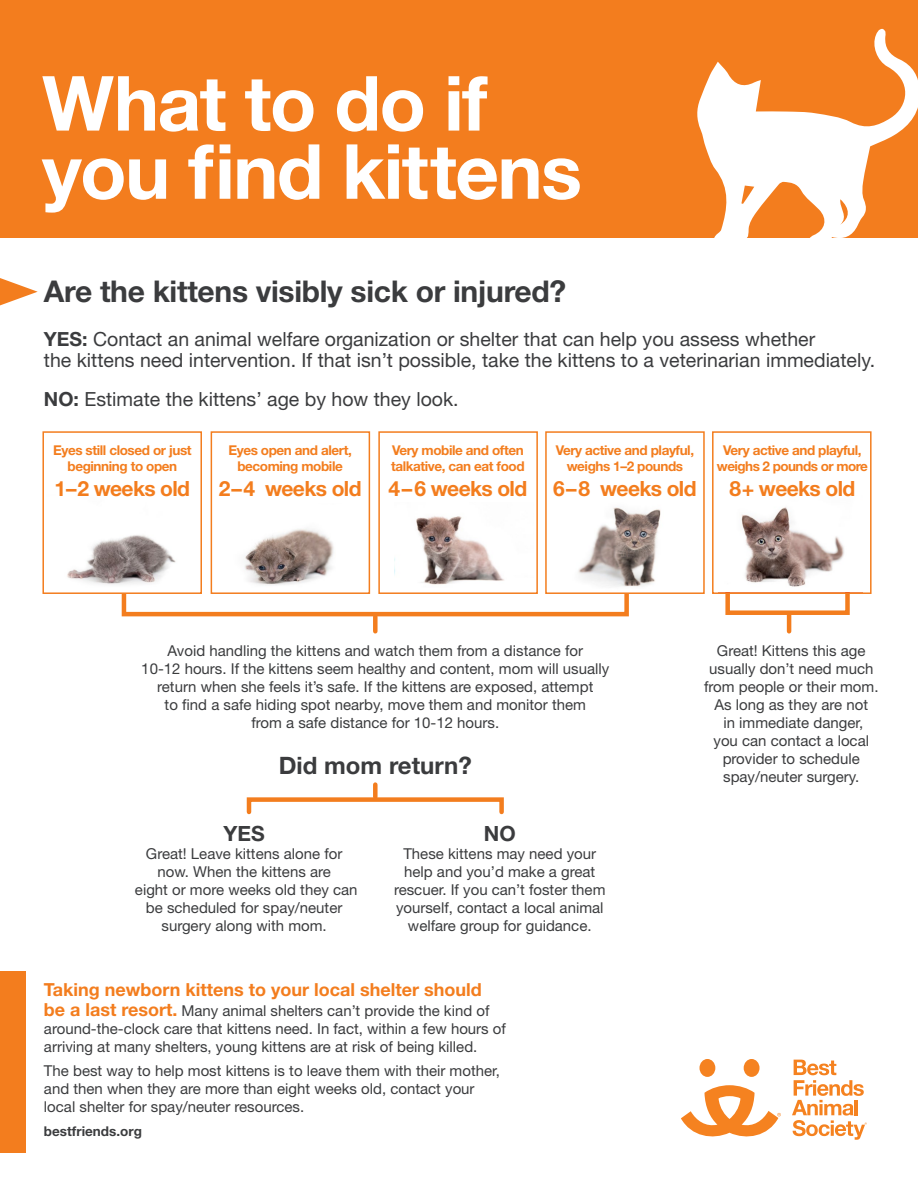
<style>
.page{position:relative;width:918px;height:1188px;background:#fff}
.page>*{position:absolute;margin:0;border:0;box-sizing:border-box;transform-origin:0 0}
.t1{font:700 76.05px/68.2px "Helvetica Neue LT Std";letter-spacing:-.02em;color:#fff}
.t2{font:700 30px "Helvetica Neue LT Std";letter-spacing:-.01em;color:#3b3c3e}
.t3{font:700 24px "Helvetica Neue LT Std";color:#3b3c3e}
.t4{font:700 21px "Helvetica Neue LT Std";letter-spacing:-.03em;color:#f37d1e}
.t5{font:700 21px "Helvetica Neue LT Std";color:#3b3c3e}
.t6{font:19.5px/21px "Helvetica Neue LT Std";color:#3b3c3e}
.t7{font:700 18px "Helvetica Neue LT Std";color:#f37d1e}
.t8{font:15px/18px "Helvetica Neue LT Std";color:#3b3c3e;text-align:center}
.t9{font:700 13.5px/16.2px "Helvetica Neue LT Std";letter-spacing:-.03em;color:#f37d1e;text-align:center}
.t10{font:700 13.5px "Helvetica Neue LT Std";color:#3b3c3e}
.s1{font-weight:700}
.s2{font-weight:700;font-size:18px;color:#f37d1e}
</style>
<div class="page">
<div style="left:0;top:0;width:918px;height:238px;background:#f37d1e"></div>
<div style="left:0;top:971px;width:26px;height:182px;background:#f37d1e"></div>
<div style="left:122px;top:592px;width:507px;height:24px;border:4px solid #f37d1e"></div>
<div style="left:42px;top:431px;width:160px;height:163px;border:2px solid #f37d1e"></div>
<div style="left:211px;top:431px;width:159px;height:163px;border:2px solid #f37d1e"></div>
<div style="left:378px;top:431px;width:160px;height:163px;border:2px solid #f37d1e"></div>
<div style="left:545px;top:431px;width:160px;height:163px;border:2px solid #f37d1e"></div>
<div style="left:712px;top:431px;width:160px;height:163px;border:2px solid #f37d1e"></div>
<div style="left:373px;top:617px;width:5px;height:14px;background:#f37d1e"></div>
<hr style="left:787px;top:615px;width:4px;height:16px;background:#f37d1e">
<svg style="left:697px;top:29px;width:221px;height:209px"></svg>
<svg style="left:0;top:278px;width:38px;height:27px"></svg>
<img style="left:550px;top:507px;width:150px;height:85px">
<img style="left:394px;top:516px;width:110px;height:69px">
<img style="left:244px;top:528px;width:90px;height:57px">
<img style="left:67px;top:535px;width:109px;height:50px">
<div style="left:725px;top:590px;width:125px;height:25px;border:4px solid #f37d1e"></div>
<img style="left:718px;top:507px;width:145px;height:85px">
<div style="left:247px;top:797px;width:257px;height:17px;border:4px solid #f37d1e"></div>
<div style="left:373px;top:785px;width:5px;height:12px;background:#f37d1e"></div>
<div style="left:700px;top:1059px;width:15px;height:18px;background:#f58220;border-radius:50%"></div>
<div style="left:744px;top:1059px;width:16px;height:18px;background:#f58220;border-radius:50%"></div>
<svg style="left:681px;top:1085px;width:100px;height:52px"></svg>
<svg style="left:792px;top:1060px;width:75px;height:80px"></svg>
<h1 class="t1" style="left:42px;top:68px;width:541px">What to do if you find kittens</h1>
<h2 class="t2" style="left:44px;top:272px;width:524px">Are the kittens visibly sick or injured?</h2>
<h3 class="t6" style="left:44px;top:328px;width:833px"><span class="s1">YES:</span> Contact an animal welfare organization or shelter that can help you assess whether<br>the kittens need intervention. If that isn’t possible, take the kittens to a veterinarian immediately.</h3>
<h3 class="t6" style="left:44px;top:388px;width:416px"><span class="s1">NO:</span> Estimate the kittens’ age by how they look.</h3>
<p class="t9" style="left:53px;top:442px;width:140px">Eyes still closed or just beginning to open</p>
<h3 class="t4" style="left:55px;top:476px;width:137px">1–2 weeks old</h3>
<p class="t9" style="left:228px;top:442px;width:125px">Eyes open and alert, becoming mobile</p>
<h3 class="t4" style="left:219px;top:476px;width:144px">2–4 weeks old</h3>
<p class="t9" style="left:391px;top:442px;width:135px;text-align:left">Very mobile and often talkative, can eat food</p>
<h3 class="t4" style="left:389px;top:476px;width:140px">4–6 weeks old</h3>
<p class="t9" style="left:556px;top:442px;width:140px">Very active and playful, weighs 1–2 pounds</p>
<h3 class="t4" style="left:553px;top:476px;width:145px">6–8 weeks old</h3>
<p class="t9" style="left:717px;top:442px;width:153px">Very active and playful, weighs 2 pounds or more</p>
<h3 class="t4" style="left:730px;top:476px;width:127px">8+ weeks old</h3>
<p class="t8" style="left:141px;top:642px;width:469px">Avoid handling the kittens and watch them from a distance for<br>10-12 hours. If the kittens seem healthy and content, mom will usually return when she feels it’s safe. If the kittens are exposed, attempt<br>to find a safe hiding spot nearby, move them and monitor them<br>from a safe distance for 10-12 hours.</p>
<p class="t8" style="left:704px;top:642px;width:176px">Great! Kittens this age usually don’t need much from people or their mom.<br>As long as they are not<br>in immediate danger,<br>you can contact a local provider to schedule spay/neuter surgery.</p>
<h3 class="t3" style="left:279px;top:751px;width:194px">Did mom return?</h3>
<h3 class="t5" style="left:224px;top:821px;width:43px">YES</h3>
<p class="t8" style="left:135px;top:845px;width:224px">Great! Leave kittens alone for now. When the kittens are<br>eight or more weeks old they can be scheduled for spay/neuter surgery along with mom.</p>
<h3 class="t5" style="left:484px;top:821px;width:33px">NO</h3>
<p class="t8" style="left:394px;top:845px;width:213px">These kittens may need your help and you’d make a great rescuer. If you can’t foster them yourself, contact a local animal welfare group for guidance.</p>
<p class="t7" style="left:44px;top:979px;width:439px">Taking newborn kittens to your local shelter should</p>
<p class="t8" style="left:44px;top:1001px;width:464px;text-align:left"><span class="s2">be a last resort.</span> Many animal shelters can’t provide the kind of around-the-clock care that kittens need. In fact, within a few hours of arriving at many shelters, young kittens are at risk of being killed.</p>
<p class="t8" style="left:44px;top:1062px;width:457px;text-align:left">The best way to help most kittens is to leave them with their mother, and then when they are more than eight weeks old, contact your local shelter for spay/neuter resources.</p>
<p class="t10" style="left:44px;top:1122px;width:99px">bestfriends.org</p>
</div>
